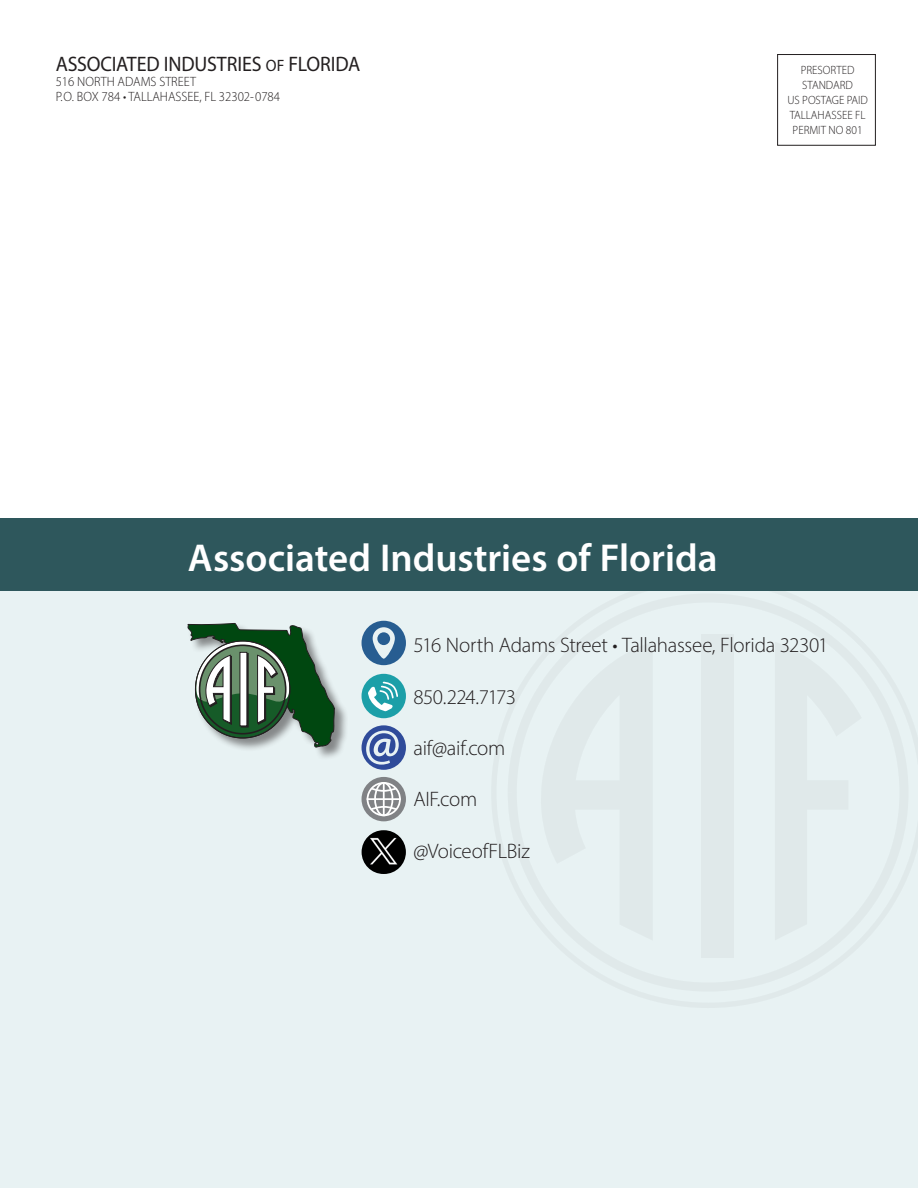
<style>
.page{position:relative;width:918px;height:1188px;background:#fff}
.page>*{position:absolute;margin:0;border:0;box-sizing:border-box;transform-origin:0 0}
.futura_head{font:600 39px "Myriad Pro";color:#fff}
.t1{font:300 21px "Myriad Pro";letter-spacing:-.015em;color:#231f20}
.t2{font:21px "Myriad Pro";letter-spacing:-.01em;color:#231f20;scale:.95 1}
.t3{font:300 13.5px/15px "Myriad Pro";color:#231f20;scale:.95 1}
.t4{font:300 12px "Myriad Pro";color:#231f20;scale:.95 1}
.s1{font-size:16.5px}
</style>
<div class="page">
<div style="left:0;top:577px;width:918px;height:611px;background:#e8f2f3"></div>
<div style="left:508px;top:593px;width:401px;height:399px;border:9px solid #231f20;border-radius:50%"></div>
<div style="left:0;top:518px;width:918px;height:73px;background:#2e575c"></div>
<div style="left:187px;top:623px;width:161px;height:138px;background:#231f20;opacity:.5"></div>
<svg style="left:187px;top:623px;width:148px;height:138px"></svg>
<div style="left:199px;top:645px;width:88px;height:90px;border:2px solid #231f20;border-radius:50%"></div>
<div style="left:362px;top:674px;width:44px;height:44px;background:#1c9fa8;border-radius:50%"></div>
<svg style="left:368px;top:681px;width:30px;height:30px"></svg>
<svg style="left:362px;top:621px;width:44px;height:44px"></svg>
<svg style="left:362px;top:725px;width:44px;height:45px"></svg>
<svg style="left:362px;top:777px;width:44px;height:44px"></svg>
<div style="left:367px;top:782px;width:34px;height:34px;border:2px solid #fff;border-radius:50%"></div>
<div style="left:374px;top:782px;width:19px;height:34px;border:2px solid #fff;border-radius:50%"></div>
<hr style="left:367px;top:798px;width:34px;height:2px;background:#fff">
<svg style="left:370px;top:787px;width:28px;height:6px"></svg>
<svg style="left:370px;top:805px;width:28px;height:6px"></svg>
<hr style="left:383px;top:783px;width:2px;height:33px;background:#fff">
<img style="left:362px;top:830px;width:44px;height:44px;border-radius:22px">
<div style="left:777px;top:54px;width:99px;height:92px;border:1px solid #231f20"></div>
<p class="t2" style="left:56px;top:51px;width:322px">ASSOCIATED INDUSTRIES <span class="s1">OF</span> FLORIDA</p>
<p class="t3" style="left:56px;top:74px;width:238px">516 NORTH ADAMS STREET<br>P.O. BOX 784 • TALLAHASSEE, FL 32302-0784</p>
<p class="t4" style="left:801px;top:63px;width:58px">PRESORTED</p>
<p class="t4" style="left:802px;top:78px;width:55px">STANDARD</p>
<p class="t4" style="left:787px;top:93px;width:86px">US POSTAGE PAID</p>
<p class="t4" style="left:790px;top:108px;width:81px">TALLAHASSEE FL</p>
<p class="t4" style="left:793px;top:123px;width:75px">PERMIT NO 801</p>
<p class="futura_head" style="left:188px;top:534px;width:531px">Associated Industries of Florida</p>
<p class="t1" style="left:414px;top:633px;width:416px">516 North Adams Street • Tallahassee, Florida 32301</p>
<p class="t1" style="left:414px;top:684px;width:104px">850.224.7173</p>
<p class="t1" style="left:414px;top:735px;width:93px">aif@aif.com</p>
<p class="t1" style="left:414px;top:787px;width:65px">AIF.com</p>
<p class="t1" style="left:414px;top:838px;width:118px">@VoiceofFLBiz</p>
</div>
